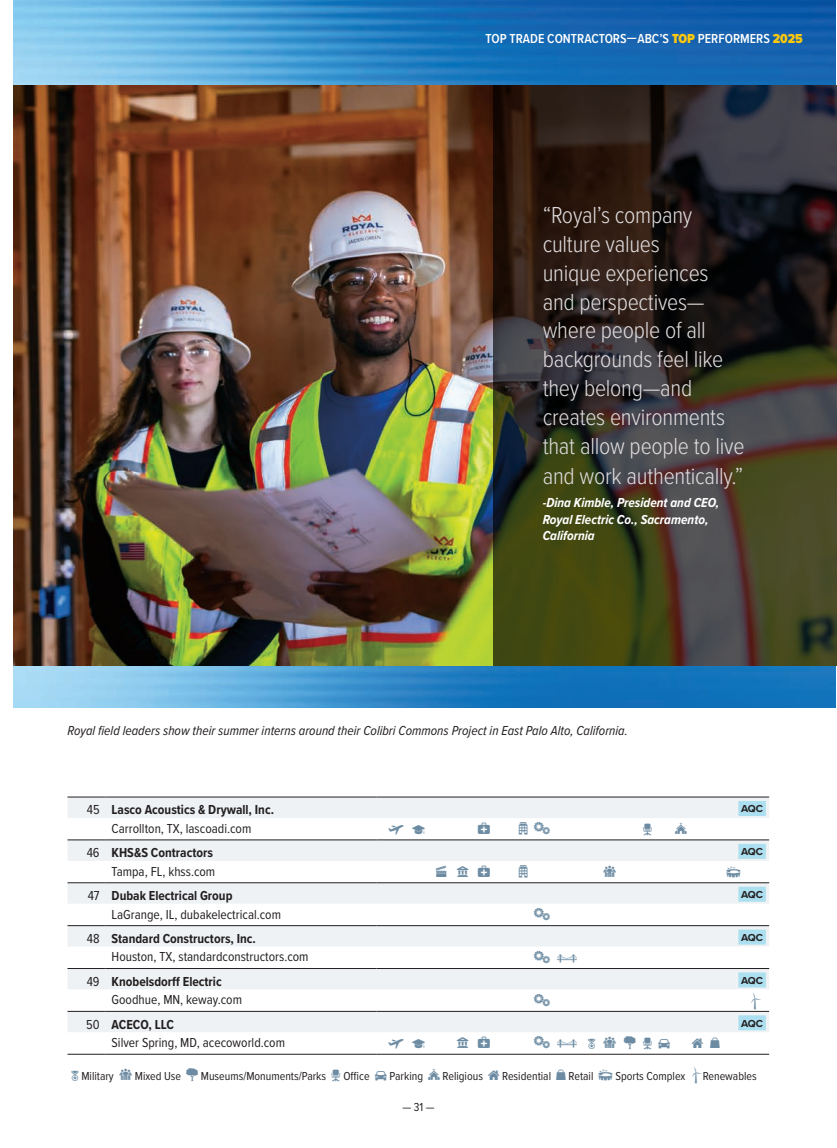
<style>
.page{position:relative;width:837px;height:1148px;background:#fff}
.page>*{position:absolute;margin:0;border:0;box-sizing:border-box;transform-origin:0 0}
.t1{font:300 24px/29px "Proxima Nova Cond";letter-spacing:-.01em;color:#e0dcdd}
.t2{font:16.5px "Market Segment";color:#6d8ca3}
.t3{font:13.5px "Proxima Nova Cond";color:#231f20}
.t4{font:700 13.5px "Proxima Nova Cond";color:#231f20}
.t5{font:italic 13.5px "Proxima Nova Cond";color:#231f20}
.t6{font:italic 700 13.5px/16.5px "Proxima Nova Cond";color:#fff}
.t7{font:600 13.5px "Proxima Nova Cond";color:#fff}
.t8{font:12px "Proxima Nova Cond";color:#231f20}
.t9{font:700 10.5px "Proxima Nova";letter-spacing:-.015em;color:#231f20}
.s1{font-weight:900;color:#fec80b}
.s2{font-weight:400}
.s3{font-family:"Market Segment";font-size:16.5px;color:#6d8ca3}
</style>
<div class="page">
<div style="left:68px;top:797px;width:701px;height:21px;background:#eef2f4"></div>
<svg style="left:68px;top:840px;width:701px;height:214px"></svg>
<hr style="left:68px;top:796px;width:38px;height:1px;background:#231f20">
<hr style="left:106px;top:796px;width:270px;height:1px;background:#231f20">
<hr style="left:376px;top:796px;width:393px;height:1px;background:#231f20">
<hr style="left:68px;top:839px;width:38px;height:1px;background:#231f20">
<hr style="left:106px;top:839px;width:270px;height:1px;background:#231f20">
<hr style="left:376px;top:839px;width:393px;height:1px;background:#231f20">
<hr style="left:68px;top:882px;width:38px;height:1px;background:#231f20">
<hr style="left:106px;top:882px;width:270px;height:1px;background:#231f20">
<hr style="left:376px;top:882px;width:393px;height:1px;background:#231f20">
<hr style="left:68px;top:925px;width:38px;height:1px;background:#231f20">
<hr style="left:106px;top:925px;width:270px;height:1px;background:#231f20">
<hr style="left:376px;top:925px;width:393px;height:1px;background:#231f20">
<hr style="left:68px;top:968px;width:38px;height:1px;background:#231f20">
<hr style="left:106px;top:968px;width:270px;height:1px;background:#231f20">
<hr style="left:376px;top:968px;width:393px;height:1px;background:#231f20">
<hr style="left:68px;top:1011px;width:38px;height:1px;background:#231f20">
<hr style="left:106px;top:1011px;width:270px;height:1px;background:#231f20">
<hr style="left:376px;top:1011px;width:393px;height:1px;background:#231f20">
<hr style="left:68px;top:1054px;width:38px;height:1px;background:#231f20">
<hr style="left:106px;top:1054px;width:270px;height:1px;background:#231f20">
<hr style="left:376px;top:1054px;width:393px;height:1px;background:#231f20">
<div style="left:738px;top:801px;width:28px;height:15px;background:#acdfef"></div>
<div style="left:738px;top:843px;width:28px;height:15px;background:#acdfef"></div>
<div style="left:738px;top:886px;width:28px;height:15px;background:#acdfef"></div>
<div style="left:738px;top:929px;width:28px;height:15px;background:#acdfef"></div>
<div style="left:738px;top:972px;width:28px;height:15px;background:#acdfef"></div>
<div style="left:738px;top:1015px;width:28px;height:15px;background:#acdfef"></div>
<img style="left:14px;top:0;width:822px;height:708px">
<img style="left:14px;top:86px;width:479px;height:579px">
<svg style="left:493px;top:86px;width:344px;height:580px;background:#353023"></svg>
<p class="t7" style="left:486px;top:28px;width:319px">TOP TRADE CONTRACTORS—ABC’S <span class="s1">TOP</span> PERFORMERS <span class="s1">2025</span></p>
<p class="t1" style="left:543px;top:199px;width:203px">“Royal’s company culture values<br>unique experiences and perspectives— where people of all backgrounds feel like they belong—and creates environments that allow people to live and work authentically.”</p>
<p class="t6" style="left:543px;top:494px;width:178px">-Dina Kimble, President and CEO,<br>Royal Electric Co., Sacramento,<br>California</p>
<p class="t5" style="left:68px;top:720px;width:562px">Royal field leaders show their summer interns around their Colibri Commons Project in East Palo Alto, California.</p>
<p class="t4" style="left:87px;top:800px;width:189px"><span class="s2">45</span> Lasco Acoustics &amp; Drywall, Inc.</p>
<p class="t9" style="left:741px;top:801px;width:24px">AQC</p>
<p class="t3" style="left:112px;top:818px;width:141px">Carrollton, TX, lascoadi.com</p>
<p class="t2" style="left:388px;top:821px;width:39px">A B</p>
<p class="t2" style="left:478px;top:821px;width:14px">E</p>
<p class="t2" style="left:519px;top:821px;width:33px">G H</p>
<p class="t2" style="left:643px;top:821px;width:11px">M</p>
<p class="t2" style="left:675px;top:821px;width:13px">O</p>
<p class="t4" style="left:87px;top:842px;width:128px"><span class="s2">46</span> KHS&amp;S Contractors</p>
<p class="t9" style="left:741px;top:843px;width:24px">AQC</p>
<p class="t3" style="left:112px;top:861px;width:105px">Tampa, FL, khss.com</p>
<p class="t2" style="left:436px;top:863px;width:56px">C D E</p>
<p class="t2" style="left:519px;top:863px;width:11px">G</p>
<p class="t2" style="left:603px;top:863px;width:15px">K</p>
<p class="t2" style="left:727px;top:863px;width:16px">R</p>
<p class="t4" style="left:88px;top:885px;width:146px"><span class="s2">47</span> Dubak Electrical Group</p>
<p class="t9" style="left:741px;top:886px;width:24px">AQC</p>
<p class="t3" style="left:112px;top:904px;width:171px">LaGrange, IL, dubakelectrical.com</p>
<p class="t2" style="left:534px;top:906px;width:18px">H</p>
<p class="t4" style="left:87px;top:928px;width:171px"><span class="s2">48</span> Standard Constructors, Inc.</p>
<p class="t9" style="left:741px;top:929px;width:24px">AQC</p>
<p class="t3" style="left:112px;top:947px;width:198px">Houston, TX, standardconstructors.com</p>
<p class="t2" style="left:534px;top:949px;width:45px">H I</p>
<p class="t4" style="left:87px;top:971px;width:136px"><span class="s2">49</span> Knobelsdorff Electric</p>
<p class="t9" style="left:741px;top:972px;width:24px">AQC</p>
<p class="t3" style="left:112px;top:989px;width:132px">Goodhue, MN, keway.com</p>
<p class="t2" style="left:534px;top:992px;width:18px">H</p>
<p class="t2" style="left:747px;top:992px;width:18px">S</p>
<p class="t4" style="left:86px;top:1014px;width:89px"><span class="s2">50</span> ACECO, LLC</p>
<p class="t9" style="left:741px;top:1015px;width:24px">AQC</p>
<p class="t3" style="left:112px;top:1032px;width:175px">Silver Spring, MD, acecoworld.com</p>
<p class="t2" style="left:388px;top:1035px;width:39px">A B</p>
<p class="t2" style="left:457px;top:1035px;width:35px">D E</p>
<p class="t2" style="left:534px;top:1035px;width:138px">H I J K L M N</p>
<p class="t2" style="left:692px;top:1035px;width:29px">P Q</p>
<p class="t8" style="left:72px;top:1067px;width:687px"><span class="s3">J</span> Military <span class="s3">K</span> Mixed Use <span class="s3">L</span> Museums/Monuments/Parks <span class="s3">M</span> Office <span class="s3">N</span> Parking <span class="s3">O</span> Religious <span class="s3">P</span> Residential <span class="s3">Q</span> Retail <span class="s3">R</span> Sports Complex <span class="s3">S</span>Renewables</p>
<p class="t8" style="left:402px;top:1098px;width:34px">— 31 —</p>
</div>
